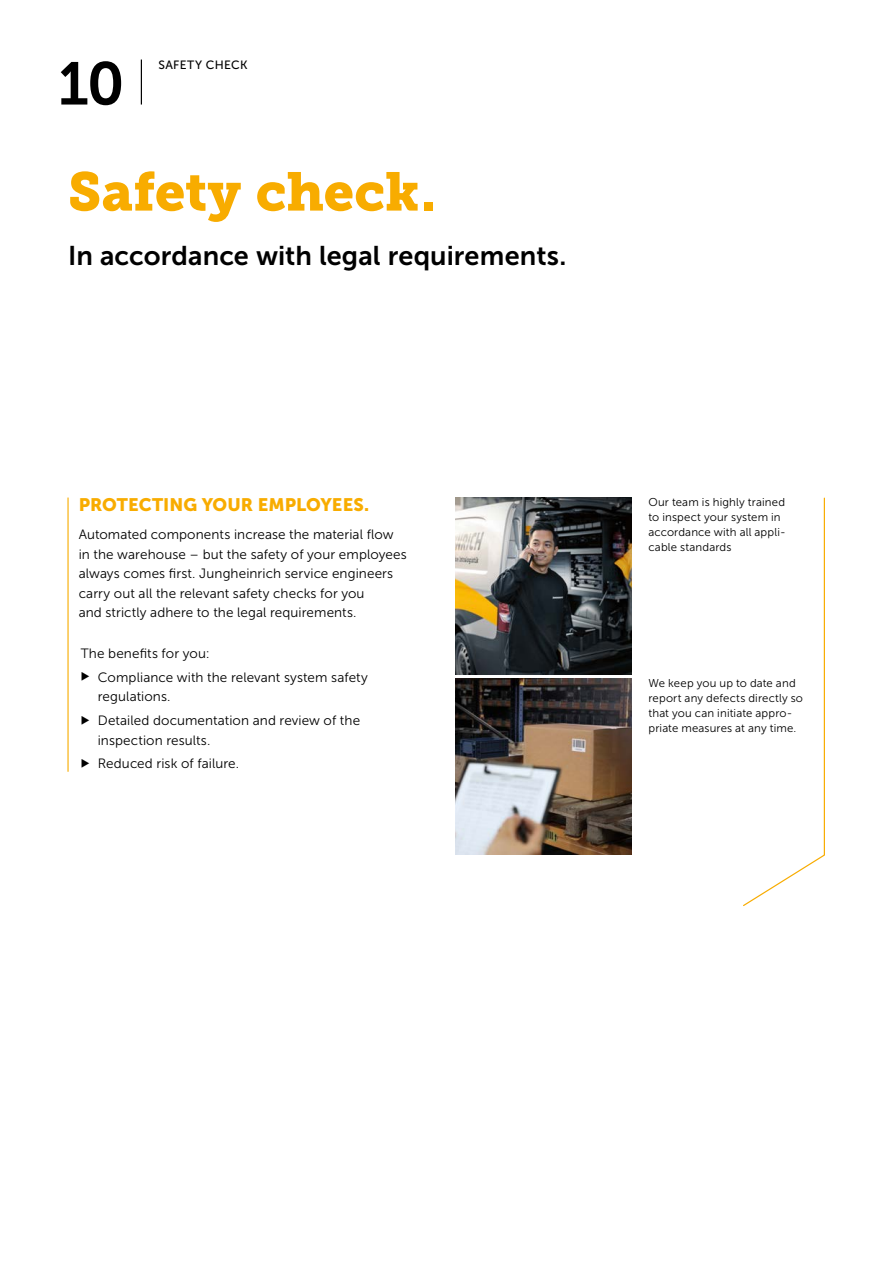
<style>
.page{position:relative;width:893px;height:1263px;background:#fff}
.page>*{position:absolute;margin:0;border:0;box-sizing:border-box;transform-origin:0 0}
.t1{font:60px "Museo JH Slab 700";color:#000}
.t2{font:54px "Museo JH Slab 900";color:#f8ac00}
.t3{font:27px "Museo JH Sans 700";letter-spacing:.005em;color:#000}
.t4{font:18px "Museo JH Sans 900";color:#f8ac00}
.t5{font:13.5px/19.5px "Museo JH Sans 300";letter-spacing:.005em;color:#000}
.t6{font:12px "Museo JH Sans 500";letter-spacing:.03em;color:#000}
.t7{font:11.4px/15px "Museo JH Sans 300";letter-spacing:.015em;color:#000}
</style>
<div class="page">
<hr style="left:67px;top:497px;width:2px;height:275px;background:#f8ac00">
<svg style="left:743px;top:497px;width:82px;height:409px"></svg>
<img style="left:455px;top:678px;width:176px;height:177px">
<img style="left:455px;top:497px;width:176px;height:177px">
<hr style="left:141px;top:60px;width:1px;height:45px;background:#000">
<h1 class="t1" style="left:58px;top:50px;width:68px">10</h1>
<p class="t6" style="left:158px;top:58px;width:91px">SAFETY CHECK</p>
<h2 class="t2" style="left:68px;top:160px;width:369px">Safety check.</h2>
<h3 class="t3" style="left:68px;top:240px;width:500px">In accordance with legal requirements.</h3>
<h3 class="t4" style="left:79px;top:494px;width:292px">PROTECTING YOUR EMPLOYEES.</h3>
<p class="t5" style="left:79px;top:525px;width:330px">Automated components increase the material flow in the warehouse – but the safety of your employees always comes first. Jungheinrich service engineers carry out all the relevant safety checks for you<br>and strictly adhere to the legal requirements.</p>
<p class="t5" style="left:98px;top:642px;width:271px;line-height:23.9px;text-indent:-17px">The benefits for you:<br>Compliance with the relevant system safety</p>
<p class="t5" style="left:98px;top:685px;width:264px;line-height:23.7px">regulations.<br>Detailed documentation and review of the</p>
<p class="t5" style="left:98px;top:728px;width:143px;line-height:23.7px">inspection results.<br>Reduced risk of failure.</p>
<p class="t7" style="left:648px;top:495px;width:139px">Our team is highly trained to inspect your system in accordance with all appli&shy;cable standards</p>
<p class="t7" style="left:648px;top:675px;width:156px">We keep you up to date and report any defects directly so that you can initiate appro&shy;priate measures at any time.</p>
</div>
